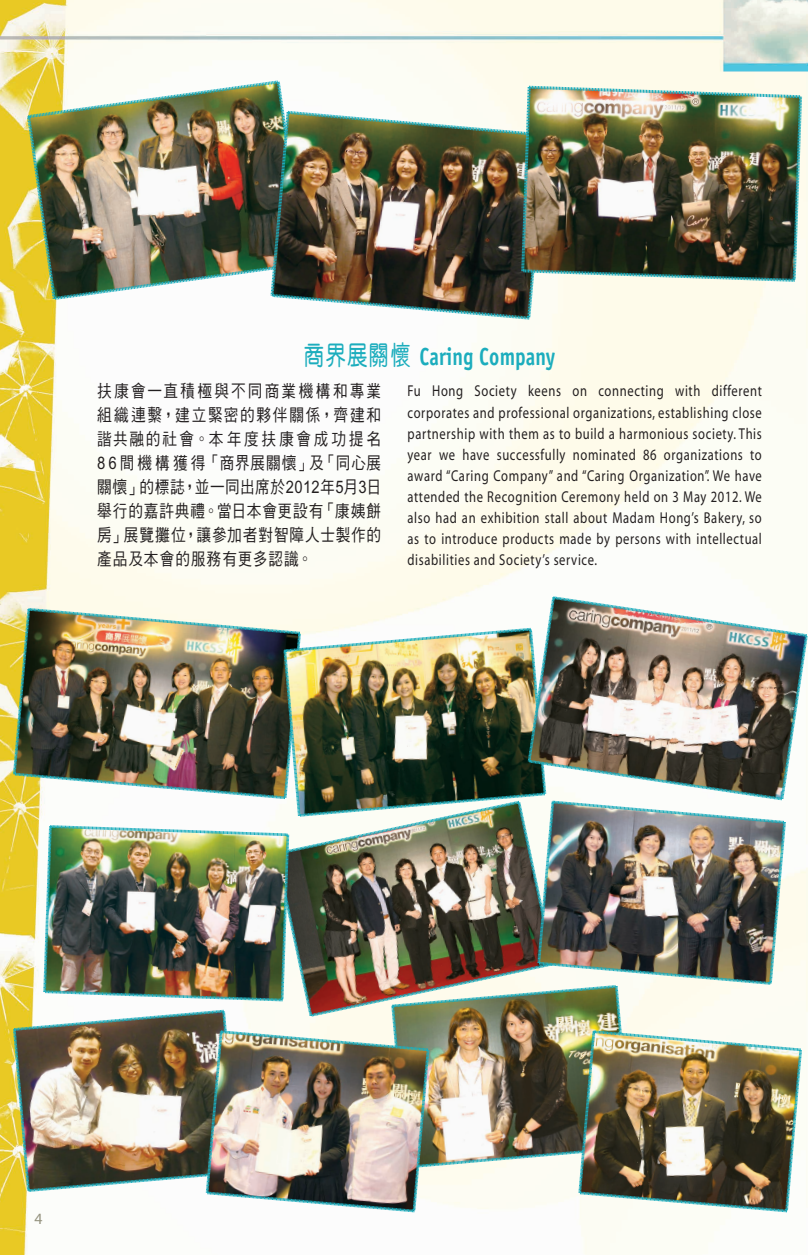
<style>
.page{position:relative;width:808px;height:1255px;background:#fff}
.page>*{position:absolute;margin:0;border:0;box-sizing:border-box;transform-origin:0 0}
.t1{font:700 24.75px "Officina Sans";letter-spacing:.005em;color:#1cadbd;scale:.8 1}
.t2{font:17.25px/24px "DF Hei Md HK BF";letter-spacing:.06em;color:#231f20;text-align:justify;scale:.85 1}
.t3{font:15.75px/21px "Myriad MM 400 600";letter-spacing:.05em;color:#231f20;text-align:justify;scale:.8 1}
.t4{font:15.75px "Myriad MM 400 600";color:#95937f}
.s1{font-family:"M Yuen";font-weight:500;font-size:27px}
</style>
<div class="page">
<img style="left:0;top:0;width:808px;height:1254px">
<img style="left:12px;top:607px;width:289px;height:192px">
<img style="left:283px;top:627px;width:244px;height:173px">
<img style="left:527px;top:596px;width:281px;height:204px">
<img style="left:275px;top:800px;width:262px;height:217px">
<img style="left:27px;top:80px;width:279px;height:220px">
<img style="left:270px;top:110px;width:277px;height:210px">
<img style="left:521px;top:85px;width:282px;height:197px">
<img style="left:12px;top:1009px;width:227px;height:183px">
<img style="left:391px;top:984px;width:241px;height:184px">
<img style="left:578px;top:1029px;width:224px;height:183px">
<img style="left:43px;top:824px;width:247px;height:177px">
<img style="left:205px;top:1029px;width:225px;height:183px">
<img style="left:537px;top:800px;width:249px;height:185px">
<h1 class="t1" style="left:304px;top:341px;width:316px"><span class="s1">商界展關懷</span> Caring Company</h1>
<p class="t2" style="left:97px;top:379px;width:336px">扶康會一直積極與不同商業機構和專業組織連繫，建立緊密的夥伴關係，齊建和諧共融的社會。本年度扶康會成功提名8 6 間機構獲得「商界展關懷」及「同心展關懷」的標誌，並一同出席於2012年5月3日舉行的嘉許典禮。當日本會更設有「康姨餅房」展覽攤位，讓參加者對智障人士製作的產品及本會的服務有更多認識。</p>
<p class="t3" style="left:407px;top:381px;width:444px">Fu Hong Society keens on connecting with different corporates and professional organizations, establishing close partnership with them as to build a harmonious society. This year we have successfully nominated 86 organizations to award “Caring Company” and “Caring Organization”. We have attended the Recognition Ceremony held on 3 May 2012. We also had an exhibition stall about Madam Hong’s Bakery, so as to introduce products made by persons with intellectual disabilities and Society’s service.</p>
<p class="t4" style="left:34px;top:1211px;width:10px">4</p>
</div>
